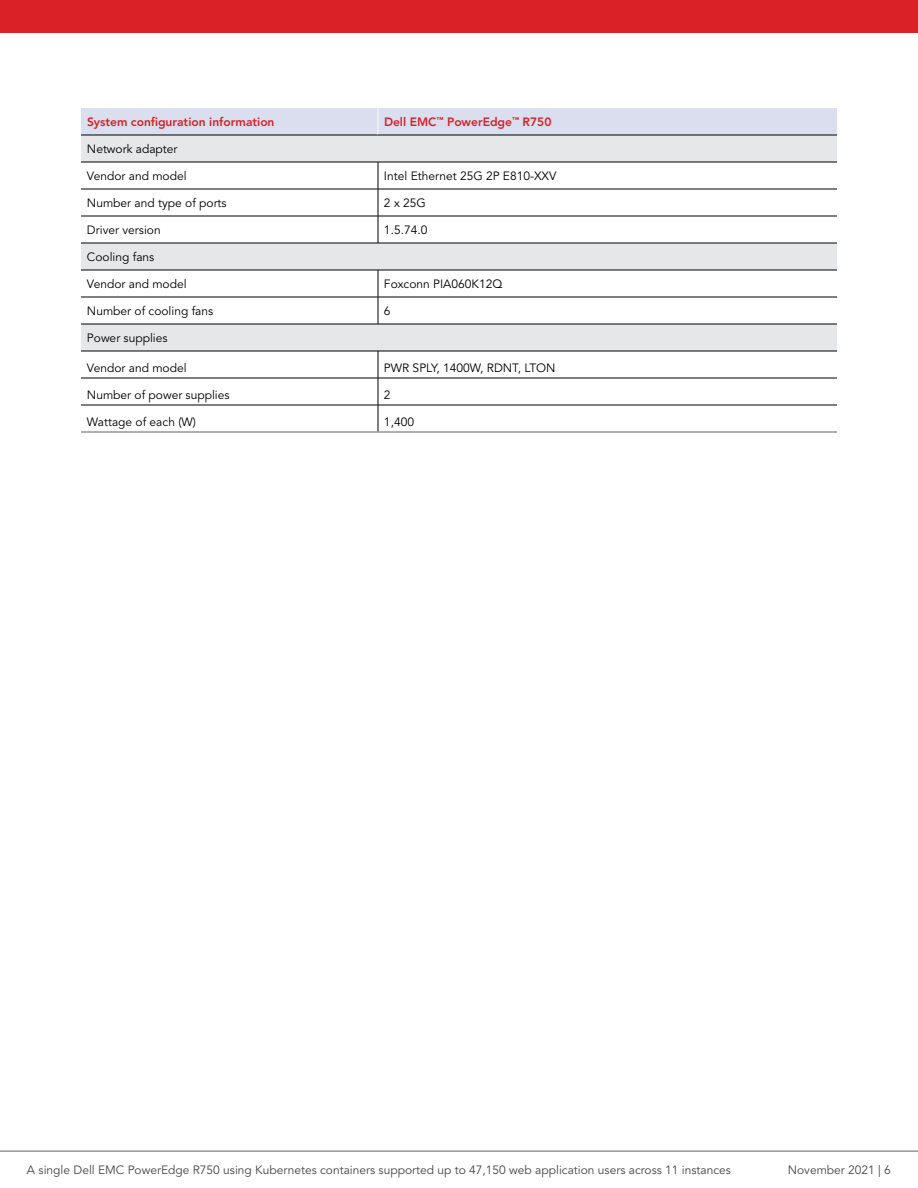
<style>
.page{position:relative;width:918px;height:1188px;background:#fff}
.page>*{position:absolute;margin:0;border:0;box-sizing:border-box;transform-origin:0 0}
.t1{font:12px "Avenir LT Pro";color:#000}
.t2{font:12px "Avenir LT Pro";color:#464547}
.t3{font:800 12px "Avenir LT Pro";color:#d2232a}
</style>
<div class="page">
<svg style="left:81px;top:136px;width:756px;height:215px"></svg>
<hr style="left:81px;top:135px;width:297px;height:1px;background:#000">
<hr style="left:81px;top:189px;width:297px;height:1px;background:#000">
<hr style="left:378px;top:189px;width:459px;height:1px;background:#000">
<hr style="left:81px;top:216px;width:297px;height:1px;background:#000">
<hr style="left:378px;top:216px;width:459px;height:1px;background:#000">
<hr style="left:81px;top:297px;width:297px;height:1px;background:#000">
<hr style="left:378px;top:297px;width:459px;height:1px;background:#000">
<hr style="left:81px;top:378px;width:297px;height:1px;background:#000">
<hr style="left:378px;top:378px;width:459px;height:1px;background:#000">
<hr style="left:81px;top:405px;width:297px;height:1px;background:#000">
<hr style="left:378px;top:405px;width:459px;height:1px;background:#000">
<hr style="left:81px;top:431px;width:297px;height:2px;background:#939598">
<hr style="left:378px;top:431px;width:459px;height:2px;background:#939598">
<svg style="left:378px;top:163px;width:1px;height:80px"></svg>
<svg style="left:378px;top:271px;width:1px;height:53px"></svg>
<svg style="left:378px;top:352px;width:1px;height:79px"></svg>
<div style="left:81px;top:108px;width:756px;height:27px;background:#dadeee"></div>
<hr style="left:378px;top:135px;width:459px;height:1px;background:#000">
<hr style="left:81px;top:162px;width:297px;height:1px;background:#000">
<hr style="left:378px;top:162px;width:459px;height:1px;background:#000">
<hr style="left:81px;top:243px;width:297px;height:1px;background:#000">
<hr style="left:378px;top:243px;width:459px;height:1px;background:#000">
<hr style="left:81px;top:270px;width:297px;height:1px;background:#000">
<hr style="left:378px;top:270px;width:459px;height:1px;background:#000">
<hr style="left:81px;top:324px;width:297px;height:1px;background:#000">
<hr style="left:378px;top:324px;width:459px;height:1px;background:#000">
<hr style="left:81px;top:351px;width:297px;height:1px;background:#000">
<hr style="left:378px;top:351px;width:459px;height:1px;background:#000">
<hr style="left:0;top:1151px;width:918px;height:1px;background:#616264">
<div style="left:0;top:0;width:918px;height:32px;background:#da2128"></div>
<p class="t3" style="left:87px;top:114px;width:189px">System configuration information</p>
<p class="t3" style="left:384px;top:114px;width:169px">Dell EMC<sup>™</sup> PowerEdge<sup>™</sup> R750</p>
<p class="t1" style="left:87px;top:142px;width:92px">Network adapter</p>
<p class="t1" style="left:87px;top:169px;width:101px">Vendor and model</p>
<p class="t1" style="left:384px;top:169px;width:174px">Intel Ethernet 25G 2P E810-XXV</p>
<p class="t1" style="left:87px;top:196px;width:141px">Number and type of ports</p>
<p class="t1" style="left:384px;top:196px;width:43px">2 x 25G</p>
<p class="t1" style="left:87px;top:223px;width:75px">Driver version</p>
<p class="t1" style="left:384px;top:223px;width:45px">1.5.74.0</p>
<p class="t1" style="left:87px;top:250px;width:69px">Cooling fans</p>
<p class="t1" style="left:87px;top:277px;width:101px">Vendor and model</p>
<p class="t1" style="left:384px;top:277px;width:120px">Foxconn PIA060K12Q</p>
<p class="t1" style="left:87px;top:304px;width:128px">Number of cooling fans</p>
<p class="t1" style="left:384px;top:304px;width:8px">6</p>
<p class="t1" style="left:87px;top:331px;width:82px">Power supplies</p>
<p class="t1" style="left:87px;top:360px;width:101px">Vendor and model</p>
<p class="t1" style="left:384px;top:360px;width:173px">PWR SPLY, 1400W, RDNT, LTON</p>
<p class="t1" style="left:87px;top:387px;width:144px">Number of power supplies</p>
<p class="t1" style="left:384px;top:387px;width:8px">2</p>
<p class="t1" style="left:87px;top:414px;width:110px">Wattage of each (W)</p>
<p class="t1" style="left:384px;top:414px;width:32px">1,400</p>
<p class="t2" style="left:27px;top:1163px;width:706px">A single Dell EMC PowerEdge R750 using Kubernetes containers supported up to 47,150 web application users across 11 instances</p>
<p class="t2" style="left:788px;top:1163px;width:105px">November 2021 | 6</p>
</div>
